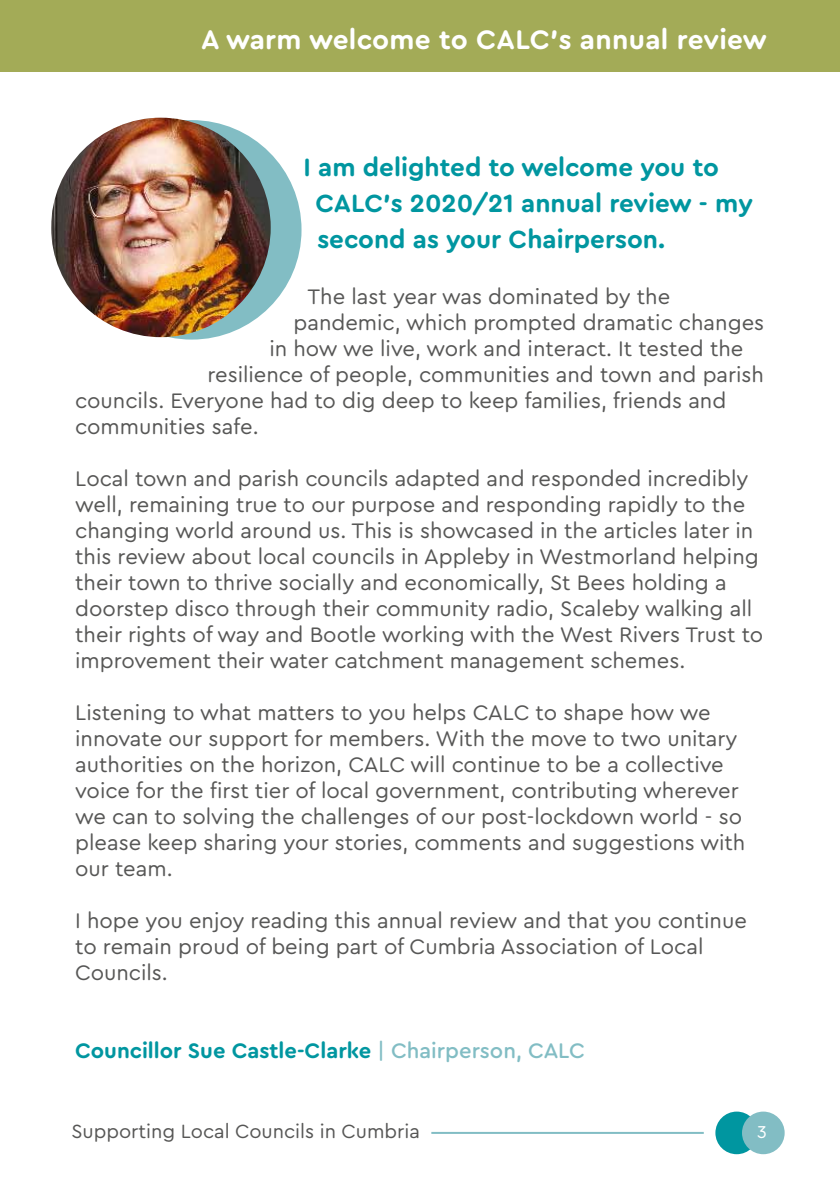
<style>
.page{position:relative;width:840px;height:1191px;background:#fff}
.page>*{position:absolute;margin:0;border:0;box-sizing:border-box;transform-origin:0 0}
.t1{font:700 28px "Cera Round Basic";letter-spacing:.01em;color:#fff}
.t2{font:700 26px/36px "Cera Round Basic";color:#0096a0}
.t3{font:22px/26px "Cera Round Basic";color:#575756}
.t4{font:700 22px "Cera Round Basic";color:#0096a0}
.t5{font:20px "Cera Round Basic";color:#575756}
.t6{font:18px "Cera Round Basic";color:#fff}
.s1{font-weight:500;color:#82bdc4}
</style>
<div class="page">
<div style="left:715px;top:1111px;width:42px;height:43px;background:#0096a0;border-radius:50%"></div>
<div style="left:741px;top:1111px;width:43px;height:43px;background:#82bdc4;border-radius:50%"></div>
<hr style="left:431px;top:1131px;width:272px;height:2px;background:#82bdc4">
<div style="left:0;top:0;width:839px;height:72px;background:#a3ab57"></div>
<div style="left:82px;top:120px;width:219px;height:219px;background:#82bdc4;border-radius:50%"></div>
<img style="left:51px;top:118px;width:219px;height:219px;border-radius:110px">
<p class="t1" style="left:201px;top:22px;width:566px">A warm welcome to CALC’s annual review</p>
<p class="t2" style="left:315px;top:149px;width:438px;text-indent:-12px">I am delighted to welcome you to<br>CALC’s 2020/21 annual review - my second as your Chairperson.</p>
<p class="t3" style="left:307px;top:283px;width:364px">The last year was dominated by the</p>
<p class="t3" style="left:293px;top:309px;width:472px">pandemic, which prompted dramatic changes</p>
<p class="t3" style="left:269px;top:335px;width:475px">in how we live, work and interact. It tested the</p>
<p class="t3" style="left:207px;top:361px;width:558px">resilience of people, communities and town and parish</p>
<p class="t3" style="left:75px;top:387px;width:652px">councils. Everyone had to dig deep to keep families, friends and</p>
<p class="t3" style="left:75px;top:413px;width:185px">communities safe.</p>
<p class="t3" style="left:75px;top:465px;width:689px">Local town and parish councils adapted and responded incredibly well, remaining true to our purpose and responding rapidly to the changing world around us. This is showcased in the articles later in this review about local councils in Appleby in Westmorland helping their town to thrive socially and economically, St Bees holding a doorstep disco through their community radio, Scaleby walking all their rights of way and Bootle working with the West Rivers Trust to improvement their water catchment management schemes.</p>
<p class="t3" style="left:75px;top:699px;width:671px">Listening to what matters to you helps CALC to shape how we innovate our support for members. With the move to two unitary authorities on the horizon, CALC will continue to be a collective voice for the first tier of local government, contributing wherever we can to solving the challenges of our post-lockdown world - so please keep sharing your stories, comments and suggestions with our team.</p>
<p class="t3" style="left:75px;top:907px;width:672px">I hope you enjoy reading this annual review and that you continue to remain proud of being part of Cumbria Association of Local<br>Councils.</p>
<p class="t4" style="left:75px;top:1037px;width:511px">Councillor Sue Castle-Clarke <span class="s1">| Chairperson, CALC</span></p>
<p class="t5" style="left:71px;top:1119px;width:350px">Supporting Local Councils in Cumbria</p>
<p class="t6" style="left:756px;top:1121px;width:11px">3</p>
</div>
